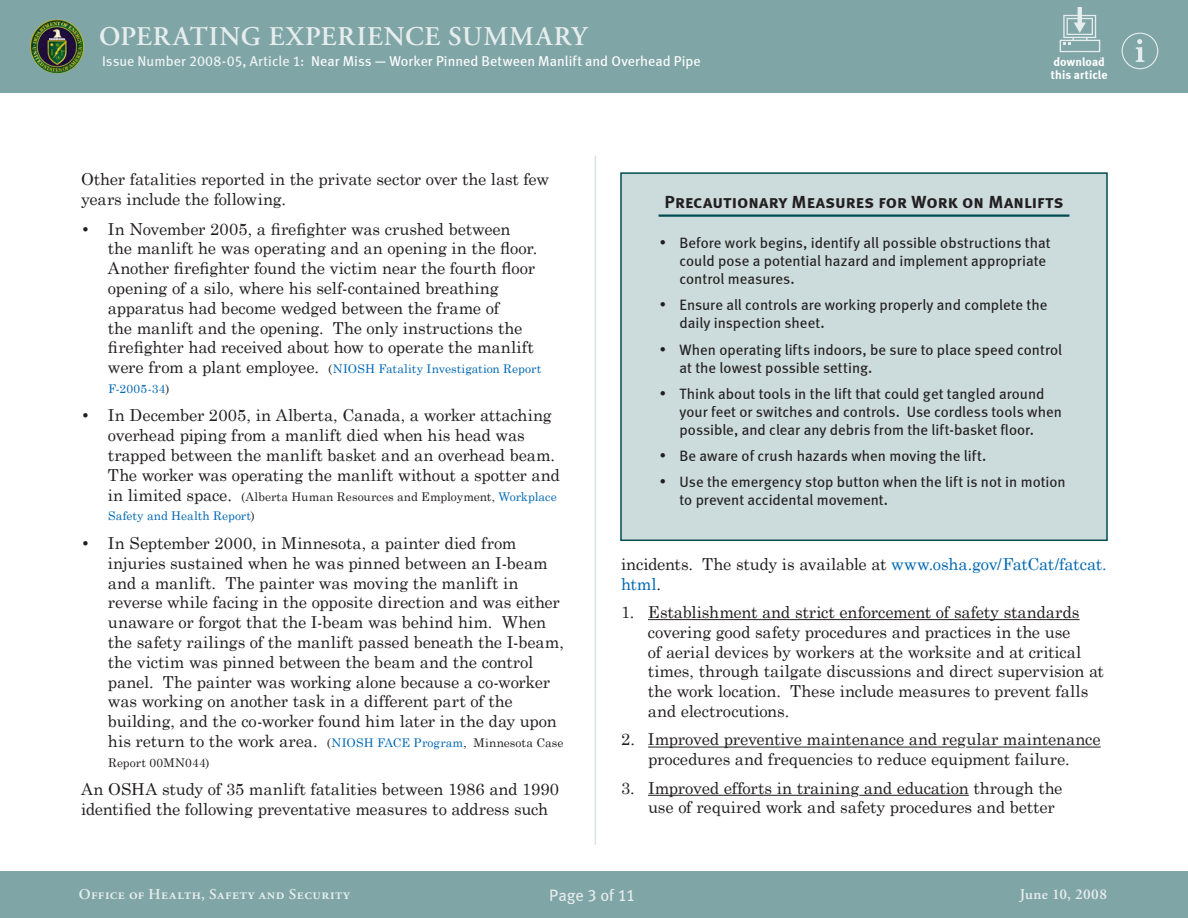
<style>
.page{position:relative;width:1188px;height:918px;background:#fff}
.page>*{position:absolute;margin:0;border:0;box-sizing:border-box;transform-origin:0 0}
.t1{font:600 27px "Adobe Garamond Pro";letter-spacing:.14em;color:#e6eded}
.t2{font:18px "Meta Bold Caps";letter-spacing:.005em;color:#231f20}
.t3{font:16.5px/19.8px "Century Schoolbook";letter-spacing:-.01em;color:#231f20}
.t4{font:16.5px "Meta Book LF";color:#e6eded}
.t5{font:15px/18px "Meta Book LF";color:#231f20}
.t6{font:600 15px "Adobe Garamond Pro";letter-spacing:.03em;color:#e6eded}
.t7{font:14.25px "Meta Book LF";letter-spacing:.005em;color:#fff}
.t8{font:12px/19.8px "Century Schoolbook";letter-spacing:.01em;color:#231f20}
.t9{font:12px/19.8px "Century Schoolbook";letter-spacing:.01em;color:#0168b3}
.t10{font:12px/13.5px "Meta Bold LF";letter-spacing:.01em;color:#fff}
.s1{color:#f2f6f6}
.s2{font-family:"Century Schoolbook BT";font-weight:700;font-size:15px}
.s3{font-size:16.5px;color:#231f20}
.s4{color:#231f20}
.s5{font-size:16.5px}
.s6{color:#0168b3}
.s7{font-size:12px}
.s8{font-size:12px;color:#0168b3}
.s9{font-family:"Century Schoolbook BT";font-weight:700}
</style>
<div class="page">
<div style="left:0;top:0;width:1188px;height:92px;background:#80a5a7"></div>
<div style="left:0;top:872px;width:1188px;height:46px;background:#80a5a7"></div>
<img style="left:30px;top:19px;width:54px;height:54px">
<hr style="left:595px;top:156px;width:1px;height:688px;background:#d9e4e5">
<hr style="left:648px;top:619px;width:432px;height:1px;background:#231f20">
<hr style="left:648px;top:747px;width:309px;height:1px;background:#231f20">
<hr style="left:966px;top:747px;width:135px;height:1px;background:#231f20">
<hr style="left:648px;top:795px;width:202px;height:1px;background:#231f20">
<hr style="left:859px;top:795px;width:110px;height:1px;background:#231f20">
<div style="left:620px;top:172px;width:488px;height:369px;background:#ccdbdc;border:2px solid #004c50"></div>
<hr style="left:659px;top:214px;width:410px;height:3px;background:#004c50">
<div style="left:1122px;top:33px;width:36px;height:36px;border:1px solid #e6eded;border-radius:50%"></div>
<svg style="left:1136px;top:39px;width:8px;height:23px"></svg>
<hr style="left:1078px;top:8px;width:4px;height:16px;background:#e5eded">
<svg style="left:1060px;top:15px;width:40px;height:37px"></svg>
<h1 class="t1" style="left:99px;top:21px;width:487px">Operating Experience Summary</h1>
<p class="t7" style="left:102px;top:53px;width:600px"><span class="s1">Issue Number 2008-05, Article 1:</span> Near Miss — Worker Pinned Between Manlift and Overhead Pipe</p>
<p class="t10" style="left:1051px;top:55px;width:58px">download this article</p>
<p class="t3" style="left:81px;top:168px;width:470px">Other fatalities reported in the private sector over the last few years include the following.</p>
<p class="t3" style="left:108px;top:217px;width:431px;text-indent:-27px"><span class="s2">•</span> In November 2005, a firefighter was crushed between the manlift he was operating and an opening in the floor.<br>Another firefighter found the victim near the fourth floor opening of a silo, where his self-contained breathing apparatus had become wedged between the frame of<br>the manlift and the opening. The only instructions the firefighter had received about how to operate the manlift</p>
<p class="t9" style="left:108px;top:358px;width:435px"><span class="s3">were from a plant employee.</span> <span class="s4">(</span>NIOSH Fatality Investigation Report<br>F-2005-34<span class="s4">)</span></p>
<p class="t3" style="left:108px;top:404px;width:453px;text-indent:-27px"><span class="s2">•</span> In December 2005, in Alberta, Canada, a worker attaching overhead piping from a manlift died when his head was trapped between the manlift basket and an overhead beam.<br>The worker was operating the manlift without a spotter and</p>
<p class="t8" style="left:108px;top:485px;width:450px"><span class="s5">in limited space.</span> (Alberta Human Resources and Employment, <span class="s6">Workplace<br>Safety and Health Report</span>)</p>
<p class="t3" style="left:108px;top:532px;width:458px;text-indent:-27px"><span class="s2">•</span> In September 2000, in Minnesota, a painter died from injuries sustained when he was pinned between an I-beam and a manlift. The painter was moving the manlift in reverse while facing in the opposite direction and was either unaware or forgot that the I-beam was behind him. When the safety railings of the manlift passed beneath the I-beam, the victim was pinned between the beam and the control panel. The painter was working alone because a co-worker was working on another task in a different part of the building, and the co-worker found him later in the day upon his return to the work area. <span class="s7">(</span><span class="s8">NIOSH FACE Program</span><span class="s7">, Minnesota Case</span></p>
<p class="t8" style="left:108px;top:751px;width:103px">Report 00MN044)</p>
<p class="t3" style="left:81px;top:778px;width:480px">An OSHA study of 35 manlift fatalities between 1986 and 1990 identified the following preventative measures to address such</p>
<p class="t2" style="left:665px;top:191px;width:400px">Precautionary Measures for Work on Manlifts</p>
<p class="t5" style="left:680px;top:234px;width:373px;text-indent:-21px"><span class="s9">•</span> Before work begins, identify all possible obstructions that could pose a potential hazard and implement appropriate control measures.</p>
<p class="t5" style="left:680px;top:296px;width:369px;text-indent:-21px"><span class="s9">•</span> Ensure all controls are working properly and complete the daily inspection sheet.</p>
<p class="t5" style="left:680px;top:340px;width:384px;text-indent:-21px"><span class="s9">•</span> When operating lifts indoors, be sure to place speed control at the lowest possible setting.</p>
<p class="t5" style="left:680px;top:384px;width:384px;text-indent:-21px"><span class="s9">•</span> Think about tools in the lift that could get tangled around your feet or switches and controls. Use cordless tools when possible, and clear any debris from the lift-basket floor.</p>
<p class="t5" style="left:659px;top:447px;width:329px"><span class="s9">•</span> Be aware of crush hazards when moving the lift.</p>
<p class="t5" style="left:680px;top:473px;width:388px;text-indent:-21px"><span class="s9">•</span> Use the emergency stop button when the lift is not in motion to prevent accidental movement.</p>
<p class="t3" style="left:621px;top:552px;width:487px">incidents. The study is available at <span class="s6">www.osha.gov/FatCat/fatcat. html</span>.</p>
<p class="t3" style="left:648px;top:601px;width:458px;text-indent:-27px">1. Establishment and strict enforcement of safety standards covering good safety procedures and practices in the use<br>of aerial devices by workers at the worksite and at critical times, through tailgate discussions and direct supervision at the work location. These include measures to prevent falls and electrocutions.</p>
<p class="t3" style="left:621px;top:728px;width:481px;text-align:center">2. Improved preventive maintenance and regular maintenance procedures and frequencies to reduce equipment failure.</p>
<p class="t3" style="left:648px;top:776px;width:416px;text-indent:-27px">3. Improved efforts in training and education through the use of required work and safety procedures and better</p>
<p class="t4" style="left:549px;top:886px;width:88px">Page 3 of 11</p>
<p class="t6" style="left:79px;top:886px;width:273px">Office of Health, Safety and Security</p>
<p class="t6" style="left:1020px;top:886px;width:89px">June 10, 2008</p>
</div>
